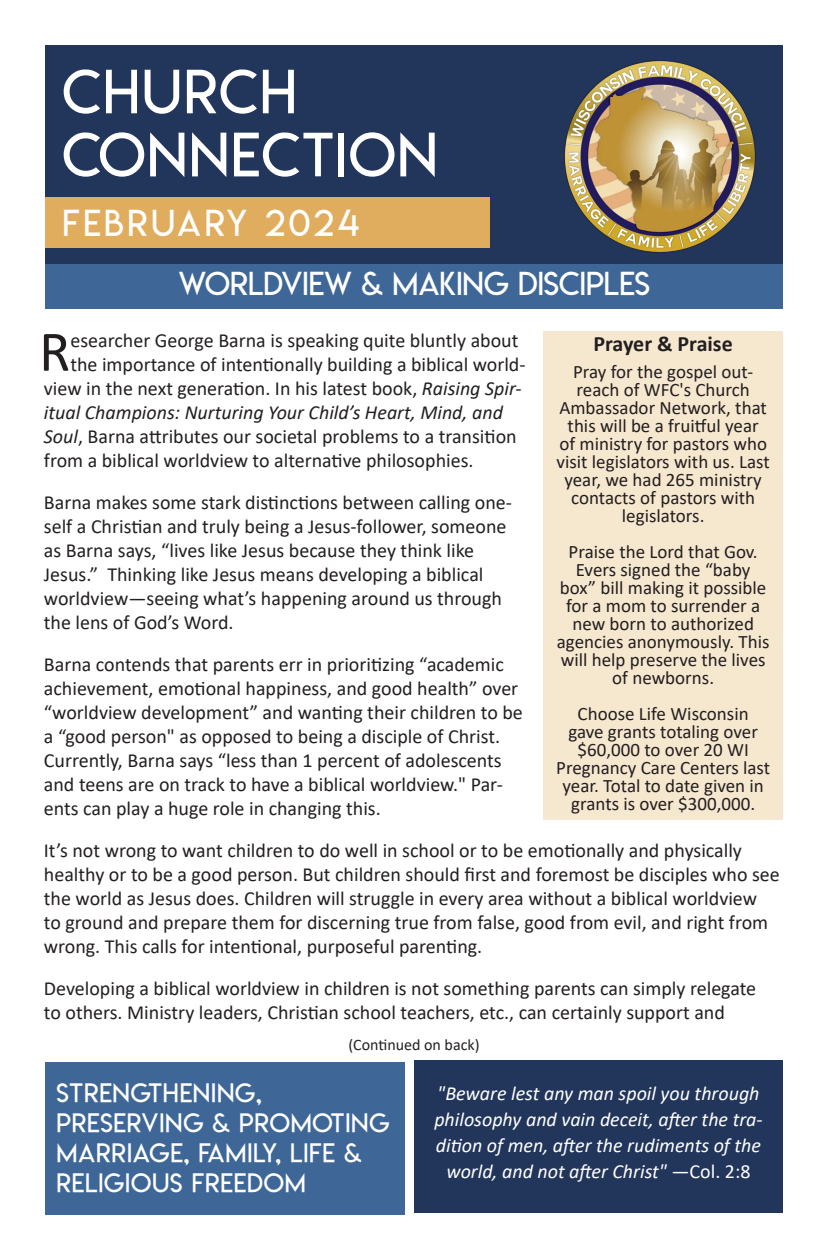
<style>
.page{position:relative;width:828px;height:1260px;background:#fff}
.page>*{position:absolute;margin:0;border:0;box-sizing:border-box;transform-origin:0 0}
.t1{font:60px "Lemon Milklight";letter-spacing:.03em;color:#fff}
.Body_Text{font:57.8px "Calibri";color:#231f20}
.t2{font:36px "Lemon Milklight";letter-spacing:.1em;color:#fff}
.t3{font:32px "Lemon Milklight";color:#fff}
.t4{font:26px/30px "Lemon Milklight";letter-spacing:.03em;color:#fff}
.t5{font:700 22px "Calibri";color:#231f20}
.Body_Text-2{font:20px/24px "Calibri";color:#231f20}
.t6{font:italic 20px/26px "Calibri";color:#fff;text-align:center}
.Body_Text-3{font:italic 20px "Calibri";color:#231f20}
.t7{font:19px/18px "Calibri";color:#231f20;text-align:center}
.t8{font:16px "Calibri";color:#231f20}
.s1{font-style:italic}
.s2{font-style:normal}
</style>
<div class="page">
<div style="left:45px;top:45px;width:738px;height:262px;background:#22365b"></div>
<img style="left:564px;top:60px;width:192px;height:193px">
<div style="left:45px;top:198px;width:444px;height:50px;background:#dfad5d"></div>
<div style="left:45px;top:264px;width:738px;height:45px;background:#3e6798"></div>
<div style="left:544px;top:332px;width:239px;height:488px;background:#f6e7cf"></div>
<div style="left:45px;top:1062px;width:360px;height:153px;background:#3e6798"></div>
<div style="left:414px;top:1060px;width:369px;height:153px;background:#22365b"></div>
<p class="t1" style="left:62px;top:55px;width:236px">CHURCH</p>
<p class="t1" style="left:62px;top:118px;width:377px">CONNECTION</p>
<p class="t2" style="left:62px;top:201px;width:298px">FEBRUARY 2024</p>
<p class="t3" style="left:178px;top:264px;width:473px">WORLDVIEW &amp; MAKING DISCIPLES</p>
<p class="Body_Text" style="left:39px;top:311px;width:33px">R</p>
<p class="Body_Text-2" style="left:70px;top:327px;width:450px">esearcher George Barna is speaking quite bluntly about</p>
<p class="t5" style="left:594px;top:329px;width:141px">Prayer &amp; Praise</p>
<p class="t7" style="left:557px;top:363px;width:215px">Pray for the gospel out&shy;reach of WFC's Church<br>Ambassador Network, that this will be a fruitful year<br>of ministry for pastors who visit legislators with us. Last year, we had 265 ministry contacts of pastors with legislators.</p>
<p class="t7" style="left:557px;top:543px;width:214px">Praise the Lord that Gov.<br>Evers signed the “baby box” bill making it possible for a mom to surrender a new born to authorized agencies anonymously. This will help preserve the lives of newborns.</p>
<p class="t7" style="left:556px;top:705px;width:215px">Choose Life Wisconsin<br>gave grants totaling over $60,000 to over 20 WI<br>Pregnancy Care Centers last year. Total to date given in grants is over $300,000.</p>
<p class="Body_Text-2" style="left:70px;top:351px;width:457px">the importance of intentionally building a biblical world-</p>
<p class="Body_Text-2" style="left:44px;top:375px;width:479px">view in the next generation. In his latest book, <span class="s1">Raising Spir-</span></p>
<p class="Body_Text-3" style="left:44px;top:398px;width:461px">itual Champions: Nurturing Your Child’s Heart, Mind, and</p>
<p class="Body_Text-2" style="left:44px;top:423px;width:474px"><span class="s1">Soul</span>, Barna attributes our societal problems to a transition</p>
<p class="Body_Text-2" style="left:44px;top:447px;width:431px">from a biblical worldview to alternative philosophies.</p>
<p class="Body_Text-2" style="left:44px;top:489px;width:470px">Barna makes some stark distinctions between calling one&shy;self a Christian and truly being a Jesus-follower, someone as Barna says, “lives like Jesus because they think like Jesus.” Thinking like Jesus means developing a biblical worldview—seeing what’s happening around us through the lens of God’s Word.</p>
<p class="Body_Text-2" style="left:44px;top:651px;width:481px">Barna contends that parents err in prioritizing “academic achievement, emotional happiness, and good health” over “worldview development” and wanting their children to be a “good person" as opposed to being a disciple of Christ.<br>Currently, Barna says “less than 1 percent of adolescents and teens are on track to have a biblical worldview." Par&shy;ents can play a huge role in changing this.</p>
<p class="Body_Text-2" style="left:44px;top:837px;width:737px">It’s not wrong to want children to do well in school or to be emotionally and physically healthy or to be a good person. But children should first and foremost be disciples who see the world as Jesus does. Children will struggle in every area without a biblical worldview<br>to ground and prepare them for discerning true from false, good from evil, and right from wrong. This calls for intentional, purposeful parenting.</p>
<p class="Body_Text-2" style="left:44px;top:975px;width:714px">Developing a biblical worldview in children is not something parents can simply relegate to others. Ministry leaders, Christian school teachers, etc., can certainly support and</p>
<p class="t8" style="left:348px;top:1034px;width:133px">(Continued on back)</p>
<p class="t6" style="left:434px;top:1079px;width:330px">"Beware lest any man spoil you through philosophy and vain deceit, after the tra&shy;dition of men, after the rudiments of the world, and not after Christ" <span class="s2">—Col. 2:8</span></p>
<p class="t4" style="left:56px;top:1078px;width:335px">STRENGTHENING,<br>PRESERVING &amp; PROMOTING<br>MARRIAGE, FAMILY, LIFE &amp;<br>RELIGIOUS FREEDOM</p>
</div>
